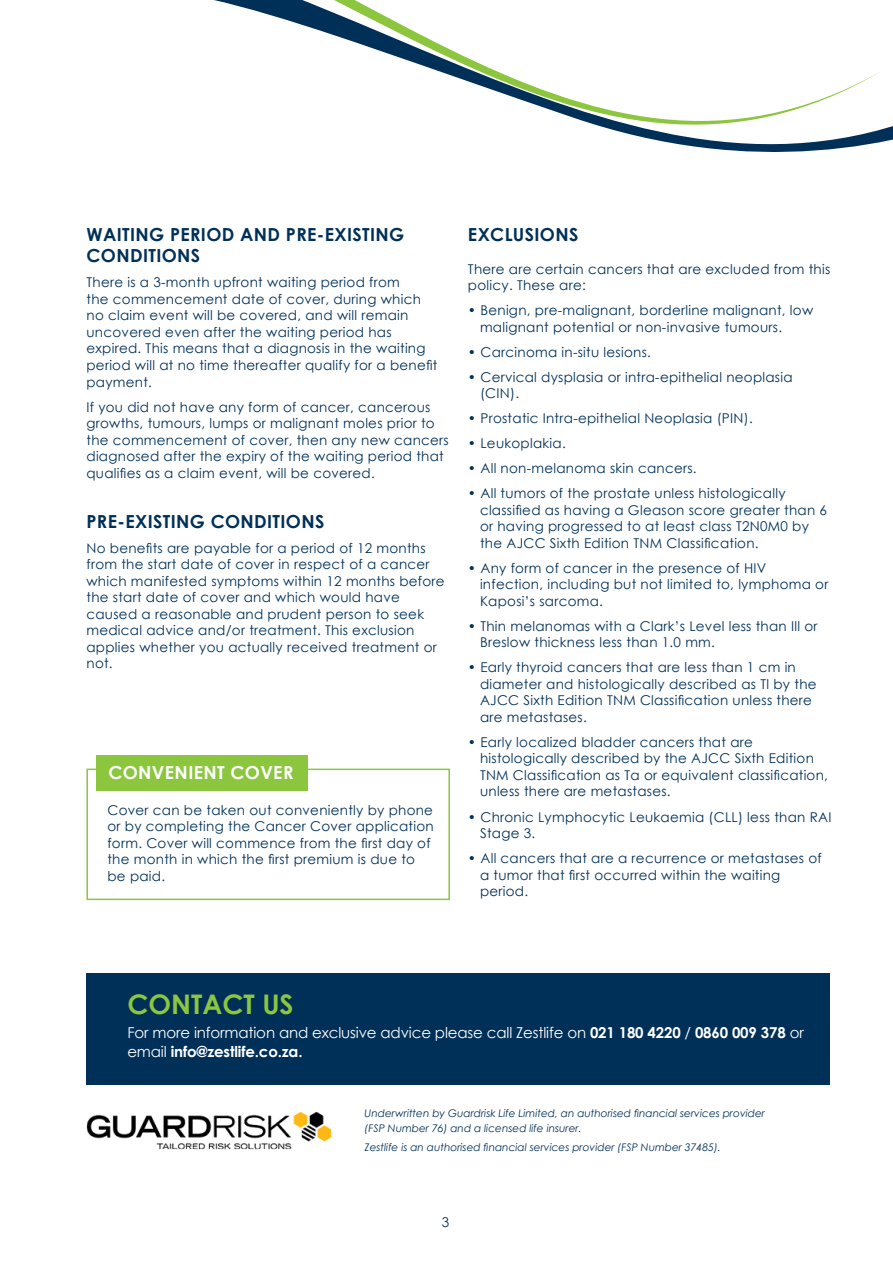
<style>
.page{position:relative;width:893px;height:1263px;background:#fff}
.page>*{position:absolute;margin:0;border:0;box-sizing:border-box;transform-origin:0 0}
.Sub_Header{font:700 27px "Century Gothic";color:#8bc63e}
.t1{font:700 18px/21.6px "Century Gothic";letter-spacing:.02em;color:#003058}
.t2{font:700 18px "Century Gothic";letter-spacing:.02em;color:#fff}
.t3{font:15px/19.5px "Century Gothic";letter-spacing:-.01em;color:#fff}
.t4{font:13.5px/16.5px "Century Gothic";letter-spacing:.02em;color:#003058}
.t5{font:italic 10.5px "Century Gothic";color:#003058}
.s1{font-weight:700}
</style>
<div class="page">
<div style="left:86px;top:769px;width:364px;height:131px;border:2px solid #8bc63e"></div>
<div style="left:96px;top:755px;width:211px;height:36px;background:#8bc63e"></div>
<div style="left:86px;top:972px;width:744px;height:112px;background:#003058"></div>
<img style="left:86px;top:1084px;width:245px;height:66px">
<svg style="left:214px;top:0;width:679px;height:152px"></svg>
<p class="t1" style="left:86px;top:223px;width:319px">WAITING PERIOD AND PRE-EXISTING<br>CONDITIONS</p>
<p class="t4" style="left:86px;top:274px;width:353px">There is a 3-month upfront waiting period from<br>the commencement date of cover, during which no claim event will be covered, and will remain uncovered even after the waiting period has expired. This means that a diagnosis in the waiting period will at no time thereafter qualify for a benefit payment.</p>
<p class="t4" style="left:86px;top:398px;width:364px">If you did not have any form of cancer, cancerous growths, tumours, lumps or malignant moles prior to the commencement of cover, then any new cancers diagnosed after the expiry of the waiting period that qualifies as a claim event, will be covered.</p>
<p class="t1" style="left:86px;top:509px;width:239px">PRE-EXISTING CONDITIONS</p>
<p class="t4" style="left:86px;top:539px;width:360px">No benefits are payable for a period of 12 months from the start date of cover in respect of a cancer which manifested symptoms within 12 months before the start date of cover and which would have caused a reasonable and prudent person to seek medical advice and/or treatment. This exclusion applies whether you actually received treatment or not.</p>
<p class="t2" style="left:108px;top:759px;width:187px">CONVENIENT COVER</p>
<p class="t4" style="left:107px;top:801px;width:328px">Cover can be taken out conveniently by phone or by completing the Cancer Cover application form. Cover will commence from the first day of the month in which the first premium is due to be paid.</p>
<p class="t1" style="left:468px;top:223px;width:112px">EXCLUSIONS</p>
<p class="t4" style="left:468px;top:261px;width:364px">There are certain cancers that are excluded from this policy. These are:</p>
<p class="t4" style="left:468px;top:302px;width:347px">• Benign, pre-malignant, borderline malignant, low</p>
<p class="t4" style="left:480px;top:319px;width:304px">malignant potential or non-invasive tumours.</p>
<p class="t4" style="left:468px;top:344px;width:184px">• Carcinoma in-situ lesions.</p>
<p class="t4" style="left:468px;top:369px;width:326px">• Cervical dysplasia or intra-epithelial neoplasia</p>
<p class="t4" style="left:480px;top:385px;width:41px">(CIN).</p>
<p class="t4" style="left:468px;top:410px;width:286px">• Prostatic Intra-epithelial Neoplasia (PIN).</p>
<p class="t4" style="left:468px;top:435px;width:99px">• Leukoplakia.</p>
<p class="t4" style="left:468px;top:460px;width:230px">• All non-melanoma skin cancers.</p>
<p class="t4" style="left:468px;top:485px;width:319px">• All tumors of the prostate unless histologically</p>
<p class="t4" style="left:480px;top:502px;width:348px">classified as having a Gleason score greater than 6</p>
<p class="t4" style="left:480px;top:518px;width:330px">or having progressed to at least class T2N0M0 by</p>
<p class="t4" style="left:480px;top:535px;width:280px">the AJCC Sixth Edition TNM Classification.</p>
<p class="t4" style="left:468px;top:560px;width:300px">• Any form of cancer in the presence of HIV</p>
<p class="t4" style="left:480px;top:576px;width:350px">infection, including but not limited to, lymphoma or</p>
<p class="t4" style="left:480px;top:593px;width:124px">Kaposi’s sarcoma.</p>
<p class="t4" style="left:468px;top:618px;width:351px">• Thin melanomas with a Clark’s Level less than Ill or</p>
<p class="t4" style="left:480px;top:634px;width:236px">Breslow thickness less than 1.0 mm.</p>
<p class="t4" style="left:468px;top:659px;width:329px">• Early thyroid cancers that are less than 1 cm in</p>
<p class="t4" style="left:480px;top:676px;width:338px">diameter and histologically described as Tl by the</p>
<p class="t4" style="left:480px;top:692px;width:334px">AJCC Sixth Edition TNM Classification unless there</p>
<p class="t4" style="left:480px;top:709px;width:108px">are metastases.</p>
<p class="t4" style="left:468px;top:734px;width:286px">• Early localized bladder cancers that are</p>
<p class="t4" style="left:480px;top:750px;width:335px">histologically described by the AJCC Sixth Edition</p>
<p class="t4" style="left:480px;top:767px;width:349px">TNM Classification as Ta or equivalent classification,</p>
<p class="t4" style="left:480px;top:783px;width:192px">unless there are metastases.</p>
<p class="t4" style="left:468px;top:808px;width:365px">• Chronic Lymphocytic Leukaemia (CLL) less than RAI</p>
<p class="t4" style="left:480px;top:825px;width:57px">Stage 3.</p>
<p class="t4" style="left:468px;top:850px;width:355px">• All cancers that are a recurrence or metastases of</p>
<p class="t4" style="left:480px;top:866px;width:302px">a tumor that first occurred within the waiting</p>
<p class="t4" style="left:480px;top:883px;width:50px">period.</p>
<p class="Sub_Header" style="left:127px;top:984px;width:168px">CONTACT US</p>
<p class="t3" style="left:127px;top:1022px;width:678px">For more information and exclusive advice please call Zestlife on <span class="s1">021 180 4220</span> / <span class="s1">0860 009 378</span> or email <span class="s1">info@zestlife.co.za.</span></p>
<p class="t5" style="left:365px;top:1106px;width:402px">Underwritten by Guardrisk Life Limited, an authorised financial services provider</p>
<p class="t5" style="left:365px;top:1121px;width:219px">(FSP Number 76) and a licensed life insurer.</p>
<p class="t5" style="left:365px;top:1140px;width:358px">Zestlife is an authorised financial services provider (FSP Number 37485).</p>
<p class="t4" style="left:442px;top:1213px;width:9px">3</p>
</div>
